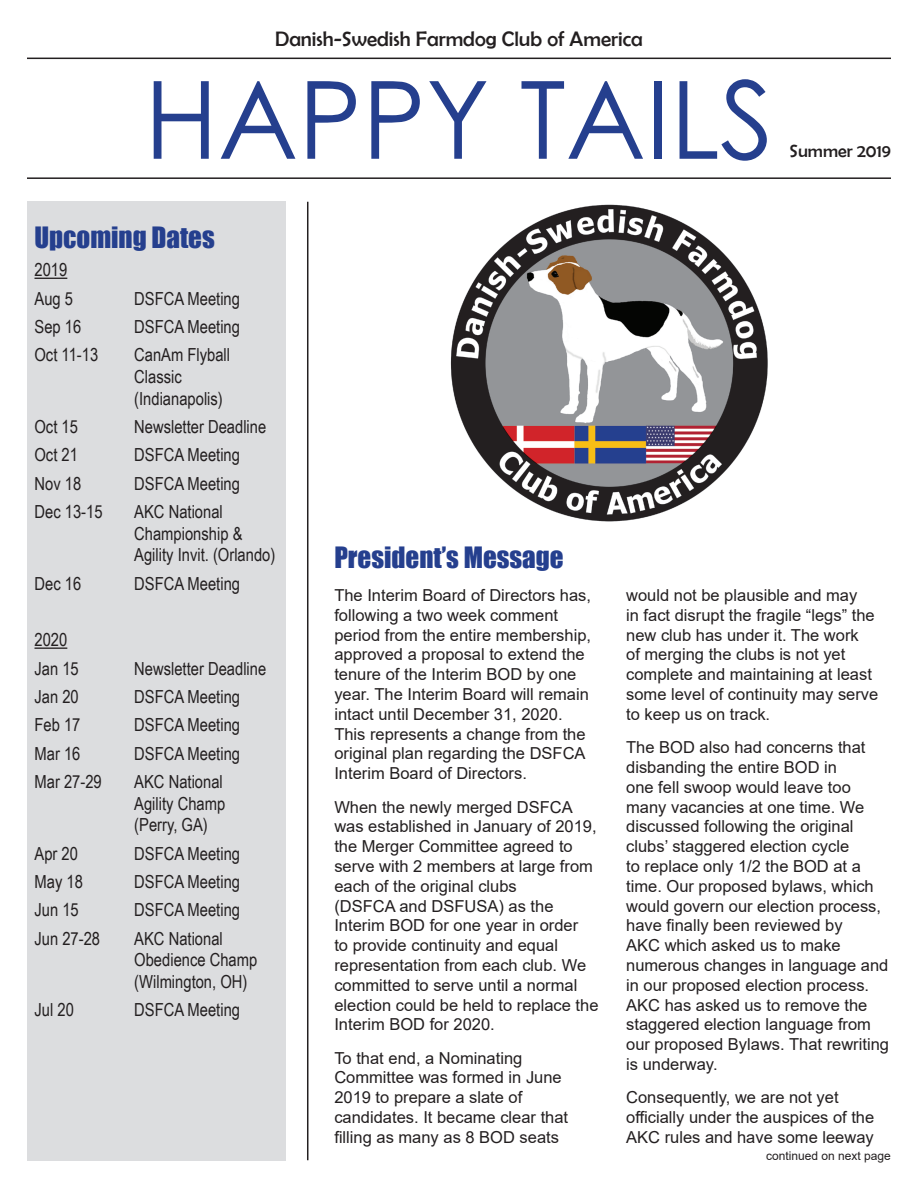
<style>
.page{position:relative;width:918px;height:1188px;background:#fff}
.page>*{position:absolute;margin:0;border:0;box-sizing:border-box;transform-origin:0 0}
.t1{font:108px "Century Gothic";color:#253f8e}
.t2{font:27px "Impact";color:#253f8e}
.t3{font:21px "Berlin Sans FB";color:#231f20}
.t4{font:18px/21.6px "Arial Narrow";color:#231f20}
.t5{font:18px "Berlin Sans FB";color:#231f20}
.t6{font:16.5px/19.8px "Arial";color:#231f20}
.t7{font:12px "Arial";color:#231f20}
</style>
<div class="page">
<hr style="left:27px;top:58px;width:864px;height:1px;background:#231f20">
<hr style="left:27px;top:177px;width:864px;height:2px;background:#231f20">
<hr style="left:307px;top:202px;width:1px;height:958px;background:#231f20">
<div style="left:28px;top:202px;width:258px;height:959px;background:#dcdddf"></div>
<hr style="left:34px;top:278px;width:33px;height:1px;background:#231f20">
<hr style="left:34px;top:648px;width:33px;height:1px;background:#231f20">
<img style="left:450px;top:204px;width:318px;height:318px">
<p class="t3" style="left:275px;top:27px;width:369px">Danish-Swedish Farmdog Club of America</p>
<h1 class="t1" style="left:144px;top:44px;width:631px">HAPPY TAILS</h1>
<p class="t5" style="left:790px;top:141px;width:103px">Summer 2019</p>
<h2 class="t2" style="left:34px;top:216px;width:182px">Upcoming Dates</h2>
<p class="t4" style="left:34px;top:255px;width:40px;line-height:28.3px">2019<br>Aug 5</p>
<p class="t4" style="left:134px;top:287px;width:107px">DSFCA Meeting</p>
<p class="t4" style="left:34px;top:315px;width:48px">Sep 16</p>
<p class="t4" style="left:134px;top:315px;width:107px">DSFCA Meeting</p>
<p class="t4" style="left:34px;top:344px;width:65px">Oct 11-13</p>
<p class="t4" style="left:134px;top:344px;width:97px">CanAm Flyball<br>Classic (Indianapolis)</p>
<p class="t4" style="left:34px;top:415px;width:45px">Oct 15</p>
<p class="t4" style="left:134px;top:415px;width:134px">Newsletter Deadline</p>
<p class="t4" style="left:34px;top:444px;width:45px">Oct 21</p>
<p class="t4" style="left:134px;top:444px;width:107px">DSFCA Meeting</p>
<p class="t4" style="left:34px;top:472px;width:48px">Nov 18</p>
<p class="t4" style="left:134px;top:472px;width:107px">DSFCA Meeting</p>
<p class="t4" style="left:34px;top:500px;width:70px">Dec 13-15</p>
<p class="t4" style="left:134px;top:500px;width:143px">AKC National<br>Championship &amp;<br>Agility Invit. (Orlando)</p>
<p class="t4" style="left:35px;top:572px;width:48px">Dec 16</p>
<p class="t4" style="left:134px;top:572px;width:107px">DSFCA Meeting</p>
<p class="t4" style="left:35px;top:625px;width:46px;line-height:28.3px">2020<br>Jan 15</p>
<p class="t4" style="left:134px;top:657px;width:134px">Newsletter Deadline</p>
<p class="t4" style="left:35px;top:685px;width:46px">Jan 20</p>
<p class="t4" style="left:134px;top:685px;width:107px">DSFCA Meeting</p>
<p class="t4" style="left:35px;top:714px;width:47px">Feb 17</p>
<p class="t4" style="left:134px;top:714px;width:107px">DSFCA Meeting</p>
<p class="t4" style="left:35px;top:742px;width:47px">Mar 16</p>
<p class="t4" style="left:134px;top:742px;width:107px">DSFCA Meeting</p>
<p class="t4" style="left:35px;top:770px;width:69px">Mar 27-29</p>
<p class="t4" style="left:134px;top:770px;width:93px">AKC National<br>Agility Champ (Perry, GA)</p>
<p class="t4" style="left:35px;top:842px;width:45px">Apr 20</p>
<p class="t4" style="left:134px;top:842px;width:107px">DSFCA Meeting</p>
<p class="t4" style="left:35px;top:870px;width:50px">May 18</p>
<p class="t4" style="left:134px;top:870px;width:107px">DSFCA Meeting</p>
<p class="t4" style="left:35px;top:898px;width:46px">Jun 15</p>
<p class="t4" style="left:134px;top:898px;width:107px">DSFCA Meeting</p>
<p class="t4" style="left:35px;top:927px;width:67px">Jun 27-28</p>
<p class="t4" style="left:134px;top:927px;width:125px">AKC National<br>Obedience Champ (Wilmington, OH)</p>
<p class="t4" style="left:35px;top:998px;width:41px">Jul 20</p>
<p class="t4" style="left:134px;top:998px;width:107px">DSFCA Meeting</p>
<h2 class="t2" style="left:334px;top:536px;width:231px">President’s Message</h2>
<p class="t6" style="left:334px;top:585px;width:258px">The Interim Board of Directors has, following a two week comment period from the entire membership, approved a proposal to extend the tenure of the Interim BOD by one year. The Interim Board will remain intact until December 31, 2020.<br>This represents a change from the original plan regarding the DSFCA<br>Interim Board of Directors.</p>
<p class="t6" style="left:334px;top:797px;width:266px">When the newly merged DSFCA was established in January of 2019, the Merger Committee agreed to serve with 2 members at large from each of the original clubs<br>(DSFCA and DSFUSA) as the<br>Interim BOD for one year in order<br>to provide continuity and equal representation from each club. We committed to serve until a normal election could be held to replace the<br>Interim BOD for 2020.</p>
<p class="t6" style="left:334px;top:1048px;width:235px">To that end, a Nominating<br>Committee was formed in June<br>2019 to prepare a slate of candidates. It became clear that filling as many as 8 BOD seats</p>
<p class="t6" style="left:626px;top:585px;width:254px">would not be plausible and may<br>in fact disrupt the fragile “legs” the new club has under it. The work<br>of merging the clubs is not yet complete and maintaining at least some level of continuity may serve to keep us on track.</p>
<p class="t6" style="left:626px;top:737px;width:264px">The BOD also had concerns that disbanding the entire BOD in<br>one fell swoop would leave too many vacancies at one time. We discussed following the original clubs’ staggered election cycle<br>to replace only 1/2 the BOD at a time. Our proposed bylaws, which would govern our election process, have finally been reviewed by<br>AKC which asked us to make numerous changes in language and in our proposed election process.<br>AKC has asked us to remove the staggered election language from our proposed Bylaws. That rewriting is underway.</p>
<p class="t6" style="left:626px;top:1087px;width:250px">Consequently, we are not yet officially under the auspices of the<br>AKC rules and have some leeway</p>
<p class="t7" style="left:766px;top:1148px;width:126px">continued on next page</p>
</div>
